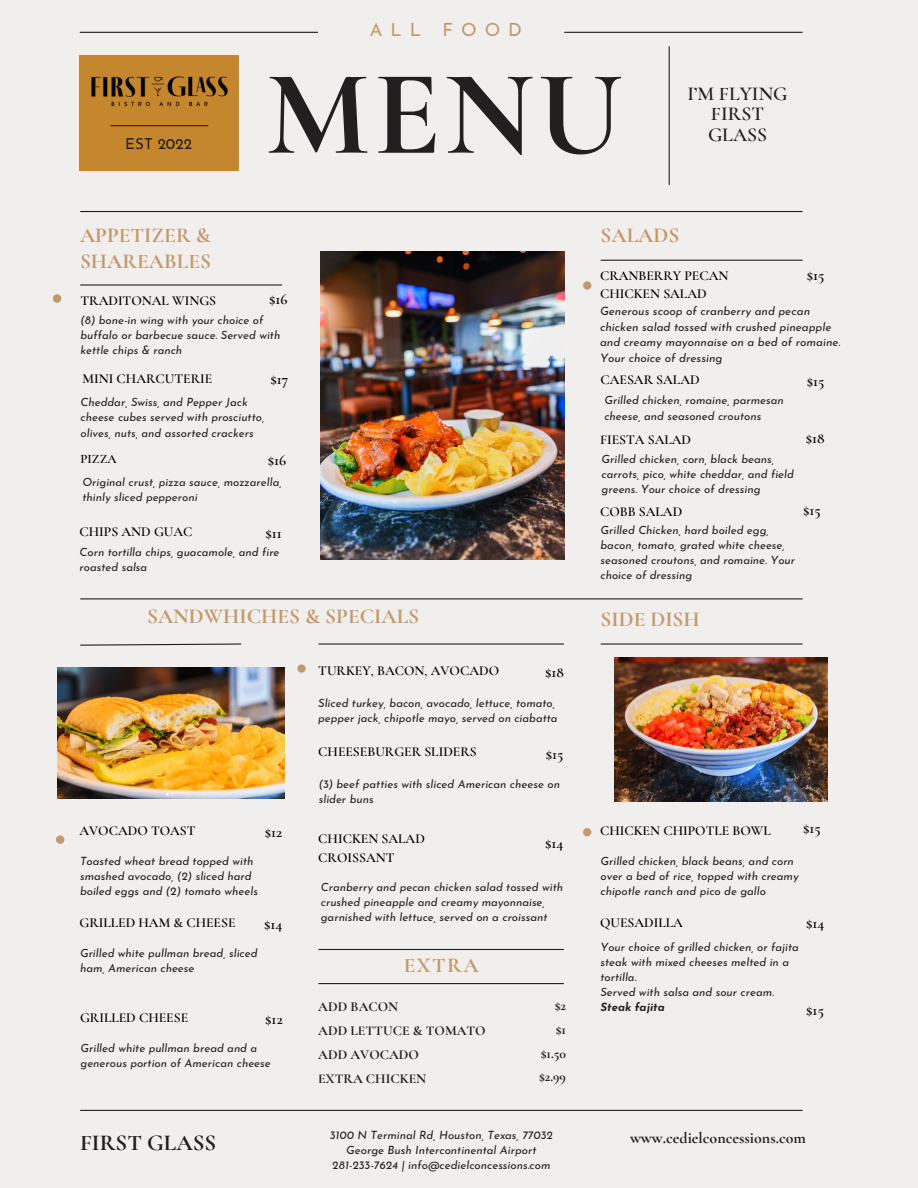
<style>
.page{position:relative;width:918px;height:1188px;background:#f1efee}
.page>*{position:absolute;margin:0;border:0;box-sizing:border-box;transform-origin:0 0}
.t1{font:700 121.5px "Cormorant Garamond";color:#231f20}
.t2{font:700 22.8px "Cormorant Garamond";color:#231f20}
.t3{font:700 21.3px/26.2px "Cormorant Garamond";color:#c3996b}
.t4{font:600 19.8px/20.5px "Cormorant Garamond";color:#231f20;text-align:center}
.t5{font:18.15px "Josefin Sans";letter-spacing:.43em;color:#c3996b}
.t6{font:700 15.9px "Cormorant Garamond";color:#231f20}
.t7{font:600 15.15px "Cormorant Garamond";color:#000}
.t8{font:15.15px "Josefin Sans";color:#231f20}
.t9{font:600 13.65px/18.1px "Cormorant Garamond";color:#000}
.t10{font:700 13.65px "Cormorant Garamond";color:#231f20}
.t11{font:600 12.9px "Cormorant Garamond";color:#000}
.t12{font:italic 11.7px/15.6px "Josefin Sans";color:#231f20}
.t13{font:italic 11.4px/15.1px "Josefin Sans";color:#231f20}
.t14{font:italic 700 11.4px "Josefin Sans";color:#231f20}
</style>
<div class="page">
<hr style="left:80px;top:32px;width:238px;height:1px;background:#231f20">
<hr style="left:565px;top:32px;width:237px;height:1px;background:#231f20">
<hr style="left:81px;top:211px;width:721px;height:1px;background:#231f20">
<hr style="left:81px;top:598px;width:721px;height:1px;background:#231f20">
<hr style="left:81px;top:284px;width:201px;height:2px;background:#231f20">
<svg style="left:80px;top:643px;width:162px;height:3px"></svg>
<hr style="left:601px;top:260px;width:201px;height:1px;background:#231f20">
<hr style="left:601px;top:643px;width:201px;height:2px;background:#231f20">
<hr style="left:319px;top:643px;width:244px;height:2px;background:#231f20">
<hr style="left:669px;top:47px;width:1px;height:138px;background:#231f20">
<div style="left:53px;top:294px;width:8px;height:9px;background:#c3996b;border-radius:50%"></div>
<div style="left:583px;top:281px;width:8px;height:9px;background:#c3996b;border-radius:50%"></div>
<div style="left:583px;top:828px;width:8px;height:8px;background:#c3996b;border-radius:50%"></div>
<div style="left:56px;top:835px;width:8px;height:9px;background:#c3996b;border-radius:50%"></div>
<div style="left:297px;top:664px;width:9px;height:9px;background:#c3996b;border-radius:50%"></div>
<hr style="left:81px;top:1110px;width:721px;height:1px;background:#231f20">
<hr style="left:319px;top:949px;width:244px;height:1px;background:#231f20">
<hr style="left:319px;top:983px;width:244px;height:1px;background:#231f20">
<div style="left:79px;top:55px;width:159px;height:116px;background:#c5872e"></div>
<img style="left:91px;top:76px;width:137px;height:31px">
<img style="left:320px;top:251px;width:245px;height:308px">
<hr style="left:111px;top:125px;width:97px;height:1px;background:#231f20">
<img style="left:57px;top:667px;width:227px;height:132px">
<img style="left:615px;top:658px;width:213px;height:144px">
<p class="t8" style="left:125px;top:137px;width:68px">EST 2022</p>
<p class="t3" style="left:80px;top:222px;width:133px">APPETIZER &amp;<br>SHAREABLES</p>
<h2 class="t5" style="left:370px;top:23px;width:154px">ALL FOOD</h2>
<h3 class="t1" style="left:266px;top:41px;width:358px">MENU</h3>
<p class="t4" style="left:688px;top:83px;width:101px">I’M FLYING<br>FIRST<br>GLASS</p>
<h5 class="t3" style="left:601px;top:222px;width:80px">SALADS</h5>
<p class="t9" style="left:81px;top:291px;width:137px">TRADITONAL WINGS</p>
<h2 class="t7" style="left:269px;top:290px;width:20px">$16</h2>
<p class="t13" style="left:81px;top:313px;width:201px">(8) bone-in wing with your choice of buffalo or barbecue sauce. Served with kettle chips &amp; ranch</p>
<p class="t9" style="left:83px;top:369px;width:131px">MINI CHARCUTERIE</p>
<p class="t7" style="left:271px;top:370px;width:19px">$17</p>
<p class="t13" style="left:81px;top:396px;width:185px">Cheddar, Swiss, and Pepper Jack cheese cubes served with prosciutto, olives, nuts, and assorted crackers</p>
<p class="t11" style="left:81px;top:452px;width:38px">PIZZA</p>
<h2 class="t7" style="left:268px;top:451px;width:20px">$16</h2>
<h5 class="t13" style="left:83px;top:476px;width:201px">Original crust, pizza sauce, mozzarella, thinly sliced pepperoni</h5>
<p class="t9" style="left:80px;top:523px;width:115px">CHIPS AND GUAC</p>
<p class="t7" style="left:266px;top:524px;width:18px">$11</p>
<h5 class="t13" style="left:80px;top:546px;width:202px">Corn tortilla chips, guacamole, and fire roasted salsa</h5>
<h5 class="t3" style="left:147px;top:603px;width:274px">SANDWHICHES &amp; SPECIALS</h5>
<h5 class="t9" style="left:318px;top:662px;width:182px">TURKEY, BACON, AVOCADO</h5>
<p class="t7" style="left:545px;top:663px;width:20px">$18</p>
<p class="t13" style="left:318px;top:697px;width:241px">Sliced turkey, bacon, avocado, lettuce, tomato, pepper jack, chipotle mayo, served on ciabatta</p>
<p class="t9" style="left:318px;top:743px;width:160px">CHEESEBURGER SLIDERS</p>
<h5 class="t7" style="left:546px;top:745px;width:19px">$15</h5>
<p class="t13" style="left:319px;top:777px;width:243px">(3) beef patties with sliced American cheese on slider buns</p>
<p class="t9" style="left:600px;top:266px;width:130px">CRANBERRY PECAN<br>CHICKEN SALAD</p>
<h5 class="t7" style="left:807px;top:266px;width:19px">$15</h5>
<h5 class="t12" style="left:600px;top:304px;width:242px">Generous scoop of cranberry and pecan chicken salad tossed with crushed pineapple and creamy mayonnaise on a bed of romaine.<br>Your choice of dressing</h5>
<p class="t13" style="left:604px;top:394px;width:181px">Grilled chicken, romaine, parmesan cheese, and seasoned croutons</p>
<p class="t9" style="left:601px;top:370px;width:101px">CAESAR SALAD</p>
<p class="t7" style="left:807px;top:372px;width:19px">$15</p>
<h5 class="t9" style="left:600px;top:431px;width:93px">FIESTA SALAD</h5>
<p class="t13" style="left:602px;top:452px;width:194px">Grilled chicken, corn, black beans, carrots, pico, white cheddar, and field greens. Your choice of dressing</p>
<p class="t9" style="left:600px;top:503px;width:84px">COBB SALAD</p>
<h2 class="t13" style="left:601px;top:523px;width:196px">Grilled Chicken, hard boiled egg, bacon, tomato, grated white cheese, seasoned croutons, and romaine. Your choice of dressing</h2>
<p class="t7" style="left:806px;top:429px;width:20px">$18</p>
<h2 class="t7" style="left:803px;top:501px;width:19px">$15</h2>
<p class="t3" style="left:601px;top:606px;width:101px">SIDE DISH</p>
<p class="t7" style="left:265px;top:823px;width:19px">$12</p>
<p class="t7" style="left:803px;top:819px;width:19px">$15</p>
<p class="t9" style="left:80px;top:821px;width:118px">AVOCADO TOAST</p>
<h5 class="t9" style="left:600px;top:821px;width:172px">CHICKEN CHIPOTLE BOWL</h5>
<p class="t9" style="left:318px;top:830px;width:108px">CHICKEN SALAD<br>CROISSANT</p>
<p class="t7" style="left:545px;top:834px;width:20px">$14</p>
<p class="t13" style="left:80px;top:855px;width:180px">Toasted wheat bread topped with smashed avocado, (2) sliced hard boiled eggs and (2) tomato wheels</p>
<p class="t13" style="left:601px;top:855px;width:200px">Grilled chicken, black beans, and corn over a bed of rice, topped with creamy chipotle ranch and pico de gallo</p>
<h5 class="t13" style="left:321px;top:881px;width:244px">Cranberry and pecan chicken salad tossed with crushed pineapple and creamy mayonnaise, garnished with lettuce, served on a croissant</h5>
<p class="t9" style="left:80px;top:913px;width:157px">GRILLED HAM &amp; CHEESE</p>
<h5 class="t9" style="left:600px;top:913px;width:84px">QUESADILLA</h5>
<p class="t7" style="left:264px;top:915px;width:20px">$14</p>
<p class="t7" style="left:806px;top:914px;width:20px">$14</p>
<p class="t13" style="left:80px;top:946px;width:179px">Grilled white pullman bread, sliced ham, American cheese</p>
<p class="t13" style="left:601px;top:940px;width:200px">Your choice of grilled chicken, or fajita steak with mixed cheeses melted in a tortilla.</p>
<p class="t13" style="left:601px;top:986px;width:175px">Served with salsa and sour cream.</p>
<p class="t14" style="left:601px;top:1003px;width:66px">Steak fajita</p>
<p class="t13" style="left:81px;top:1042px;width:192px">Grilled white pullman bread and a generous portion of American cheese</p>
<p class="t3" style="left:404px;top:952px;width:76px">EXTRA</p>
<p class="t10" style="left:555px;top:997px;width:13px">$2</p>
<h2 class="t10" style="left:556px;top:1021px;width:12px">$1</h2>
<p class="t10" style="left:541px;top:1045px;width:27px">$1.50</p>
<h5 class="t10" style="left:539px;top:1069px;width:28px">$2.99</h5>
<p class="t10" style="left:318px;top:998px;width:82px">ADD BACON</p>
<h5 class="t10" style="left:318px;top:1022px;width:169px">ADD LETTUCE &amp; TOMATO</h5>
<p class="t10" style="left:318px;top:1046px;width:102px">ADD AVOCADO</p>
<p class="t10" style="left:318px;top:1070px;width:109px">EXTRA CHICKEN</p>
<p class="t9" style="left:80px;top:1008px;width:110px">GRILLED CHEESE</p>
<h5 class="t7" style="left:265px;top:1010px;width:19px">$12</h5>
<p class="t7" style="left:806px;top:1001px;width:19px">$15</p>
<h5 class="t2" style="left:80px;top:1129px;width:138px">FIRST GLASS</h5>
<p class="t13" style="left:330px;top:1128px;width:225px">3100 N Terminal Rd, Houston, Texas, 77032</p>
<p class="t13" style="left:346px;top:1144px;width:192px">George Bush Intercontinental Airport</p>
<h5 class="t13" style="left:332px;top:1159px;width:220px">281-233-7624 | info@cedielconcessions.com</h5>
<p class="t6" style="left:630px;top:1128px;width:177px">www.cedielconcessions.com</p>
</div>
